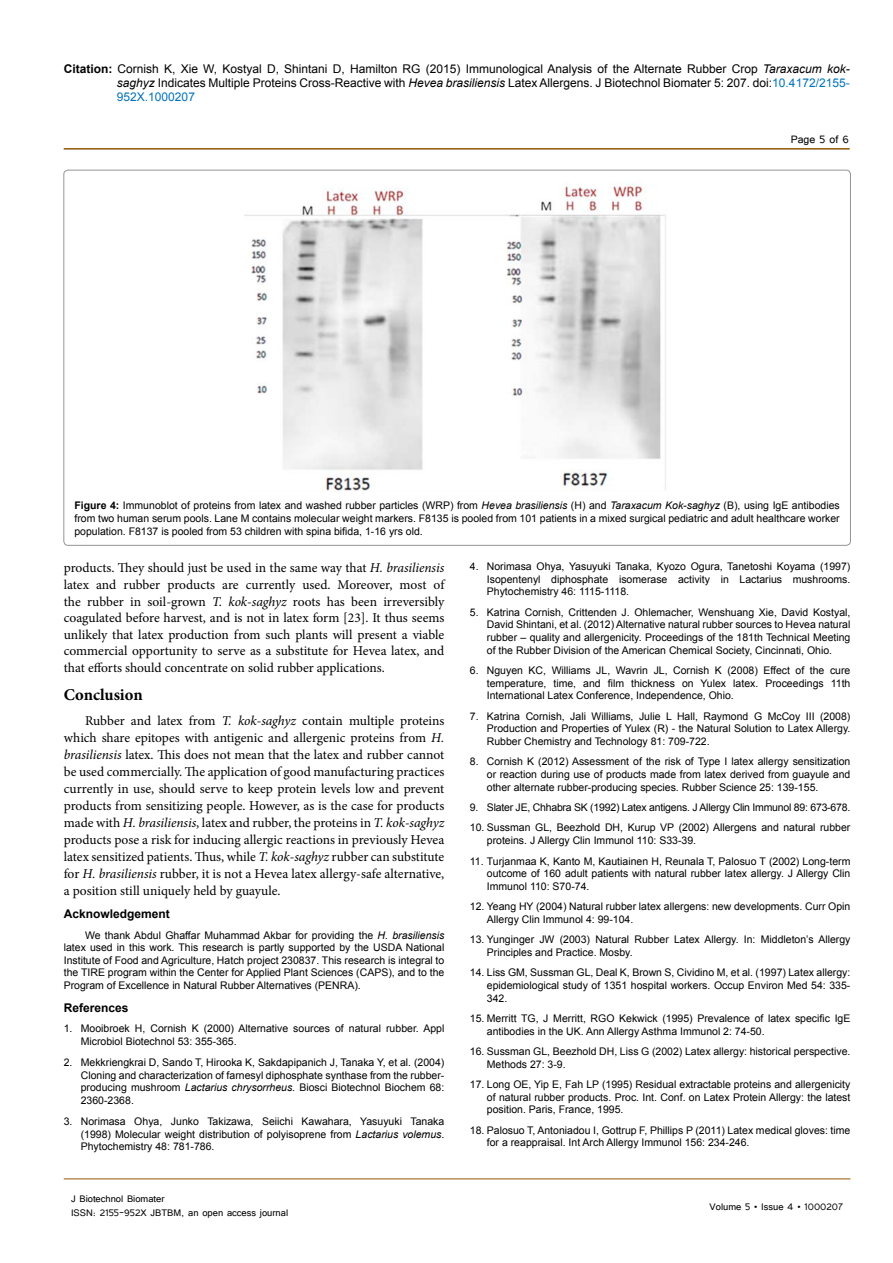
<style>
.page{position:relative;width:893px;height:1263px;background:#fff}
.page>*{position:absolute;margin:0;border:0;box-sizing:border-box;transform-origin:0 0}
.Hedding{font:700 16.5px "Minion Pro";color:#000}
.t1{font:13.5px/17px "Minion Pro";color:#000;text-align:justify}
.t2{font:13.5px "Tunga";color:#000}
.t3{font:12px/14.4px "Arial";color:#000;text-align:justify}
.t4{font:12px/14.4px "Tunga";color:#000}
.Side-Hedding{font:700 12px "Arial";color:#000}
.t5{font:10.5px/12.6px "Arial";color:#000;text-align:justify}
.t6{font:10.5px "Arial";letter-spacing:-.02em;color:#000}
.s1{font-weight:700}
.s2{font-style:italic}
.s3{color:#0072bc}
</style>
<div class="page">
<hr style="left:64px;top:148px;width:786px;height:2px;background:#905501">
<hr style="left:64px;top:1179px;width:786px;height:1px;background:#905501">
<img style="left:244px;top:184px;width:422px;height:307px">
<p class="t3" style="left:117px;top:61px;width:734px;text-indent:-53px"><span class="s1">Citation:</span> Cornish K, Xie W, Kostyal D, Shintani D, Hamilton RG (2015) Immunological Analysis of the Alternate Rubber Crop <span class="s2">Taraxacum kok&shy;saghyz</span> Indicates Multiple Proteins Cross-Reactive with <span class="s2">Hevea brasiliensis</span> Latex Allergens. J Biotechnol Biomater 5: 207. doi:<span class="s3">10.4172/2155- 952X.1000207</span></p>
<p class="t2" style="left:791px;top:131px;width:60px">Page 5 of 6</p>
<p class="t5" style="left:74px;top:500px;width:767px"><span class="s1">Figure 4:</span> Immunoblot of proteins from latex and washed rubber particles (WRP) from <span class="s2">Hevea brasiliensis</span> (H) and <span class="s2">Taraxacum Kok-saghyz</span> (B), using IgE antibodies from two human serum pools. Lane M contains molecular weight markers. F8135 is pooled from 101 patients in a mixed surgical pediatric and adult healthcare worker population. F8137 is pooled from 53 children with spina bifida, 1-16 yrs old.</p>
<p class="t1" style="left:64px;top:560px;width:382px">products. They should just be used in the same way that <span class="s2">H. brasiliensis </span>latex and rubber products are currently used. Moreover, most of the rubber in soil-grown <span class="s2">T. kok-saghyz</span> roots has been irreversibly coagulated before harvest, and is not in latex form [23]. It thus seems unlikely that latex production from such plants will present a viable commercial opportunity to serve as a substitute for Hevea latex, and that efforts should concentrate on solid rubber applications.</p>
<p class="Hedding" style="left:64px;top:683px;width:81px">Conclusion</p>
<p class="t1" style="left:64px;top:712px;width:382px;text-indent:21px">Rubber and latex from <span class="s2">T. kok-saghyz</span> contain multiple proteins which share epitopes with antigenic and allergenic proteins from <span class="s2">H. brasiliensis</span> latex. This does not mean that the latex and rubber cannot be used commercially. The application of good manufacturing practices currently in use, should serve to keep protein levels low and prevent products from sensitizing people. However, as is the case for products made with <span class="s2">H. brasiliensis</span>, latex and rubber, the proteins in <span class="s2">T. kok-saghyz </span>products pose a risk for inducing allergic reactions in previously Hevea latex sensitized patients. Thus, while <span class="s2">T. kok-saghyz</span> rubber can substitute for <span class="s2">H. brasiliensis</span> rubber, it is not a Hevea latex allergy-safe alternative, a position still uniquely held by guayule.</p>
<p class="Side-Hedding" style="left:64px;top:905px;width:108px">Acknowledgement</p>
<p class="t5" style="left:64px;top:929px;width:382px;text-indent:21px">We thank Abdul Ghaffar Muhammad Akbar for providing the <span class="s2">H. brasiliensis </span>latex used in this work. This research is partly supported by the USDA National Institute of Food and Agriculture, Hatch project 230837. This research is integral to the TIRE program within the Center for Applied Plant Sciences (CAPS), and to the Program of Excellence in Natural Rubber Alternatives (PENRA).</p>
<p class="Side-Hedding" style="left:64px;top:999px;width:66px">References</p>
<p class="t5" style="left:81px;top:1022px;width:365px;text-indent:-17px">1. Mooibroek H, Cornish K (2000) Alternative sources of natural rubber. Appl<br>Microbiol Biotechnol 53: 355-365.</p>
<p class="t5" style="left:81px;top:1056px;width:365px;text-indent:-17px">2. Mekkriengkrai D, Sando T, Hirooka K, Sakdapipanich J, Tanaka Y, et al. (2004)<br>Cloning and characterization of farnesyl diphosphate synthase from the rubber&shy;producing mushroom <span class="s2">Lactarius chrysorrheus</span>. Biosci Biotechnol Biochem 68:<br>2360-2368.</p>
<p class="t5" style="left:81px;top:1115px;width:365px;text-indent:-17px">3. Norimasa Ohya, Junko Takizawa, Seiichi Kawahara, Yasuyuki Tanaka (1998) Molecular weight distribution of polyisoprene from <span class="s2">Lactarius volemus</span>.<br>Phytochemistry 48: 781-786.</p>
<p class="t5" style="left:487px;top:560px;width:365px;text-indent:-17px">4. Norimasa Ohya, Yasuyuki Tanaka, Kyozo Ogura, Tanetoshi Koyama (1997)<br>Isopentenyl diphosphate isomerase activity in Lactarius mushrooms.<br>Phytochemistry 46: 1115-1118.</p>
<p class="t5" style="left:487px;top:606px;width:365px;text-indent:-17px">5. Katrina Cornish, Crittenden J. Ohlemacher, Wenshuang Xie, David Kostyal, David Shintani, et al. (2012) Alternative natural rubber sources to Hevea natural rubber – quality and allergenicity. Proceedings of the 181th Technical Meeting of the Rubber Division of the American Chemical Society, Cincinnati, Ohio.</p>
<p class="t5" style="left:487px;top:664px;width:365px;text-indent:-17px">6. Nguyen KC, Williams JL, Wavrin JL, Cornish K (2008) Effect of the cure temperature, time, and film thickness on Yulex latex. Proceedings 11th International Latex Conference, Independence, Ohio.</p>
<p class="t5" style="left:487px;top:710px;width:365px;text-indent:-17px">7. Katrina Cornish, Jali Williams, Julie L Hall, Raymond G McCoy III (2008)<br>Production and Properties of Yulex (R) - the Natural Solution to Latex Allergy.<br>Rubber Chemistry and Technology 81: 709-722.</p>
<p class="t5" style="left:487px;top:755px;width:365px;text-indent:-17px">8. Cornish K (2012) Assessment of the risk of Type I latex allergy sensitization or reaction during use of products made from latex derived from guayule and other alternate rubber-producing species. Rubber Science 25: 139-155.</p>
<p class="t6" style="left:470px;top:800px;width:382px">9. Slater JE, Chhabra SK (1992) Latex antigens. J Allergy Clin Immunol 89: 673-678.</p>
<p class="t5" style="left:487px;top:821px;width:365px;text-indent:-17px">10. Sussman GL, Beezhold DH, Kurup VP (2002) Allergens and natural rubber proteins. J Allergy Clin Immunol 110: S33-39.</p>
<p class="t5" style="left:487px;top:855px;width:365px;text-indent:-17px">11. Turjanmaa K, Kanto M, Kautiainen H, Reunala T, Palosuo T (2002) Long-term outcome of 160 adult patients with natural rubber latex allergy. J Allergy Clin Immunol 110: S70-74.</p>
<p class="t5" style="left:487px;top:900px;width:365px;text-indent:-17px">12. Yeang HY (2004) Natural rubber latex allergens: new developments. Curr Opin<br>Allergy Clin Immunol 4: 99-104.</p>
<p class="t5" style="left:487px;top:933px;width:365px;text-indent:-17px">13. Yunginger JW (2003) Natural Rubber Latex Allergy. In: Middleton’s Allergy<br>Principles and Practice. Mosby.</p>
<p class="t5" style="left:487px;top:966px;width:365px;text-indent:-17px">14. Liss GM, Sussman GL, Deal K, Brown S, Cividino M, et al. (1997) Latex allergy: epidemiological study of 1351 hospital workers. Occup Environ Med 54: 335- 342.</p>
<p class="t5" style="left:487px;top:1012px;width:365px;text-indent:-17px">15. Merritt TG, J Merritt, RGO Kekwick (1995) Prevalence of latex specific IgE antibodies in the UK. Ann Allergy Asthma Immunol 2: 74-50.</p>
<p class="t5" style="left:487px;top:1045px;width:365px;text-indent:-17px">16. Sussman GL, Beezhold DH, Liss G (2002) Latex allergy: historical perspective.<br>Methods 27: 3-9.</p>
<p class="t5" style="left:487px;top:1078px;width:365px;text-indent:-17px">17. Long OE, Yip E, Fah LP (1995) Residual extractable proteins and allergenicity of natural rubber products. Proc. Int. Conf. on Latex Protein Allergy: the latest position. Paris, France, 1995.</p>
<p class="t5" style="left:487px;top:1124px;width:365px;text-indent:-17px">18. Palosuo T, Antoniadou I, Gottrup F, Phillips P (2011) Latex medical gloves: time for a reappraisal. Int Arch Allergy Immunol 156: 234-246.</p>
<p class="t4" style="left:71px;top:1190px;width:219px">J Biotechnol Biomater<br>ISSN: 2155-952X JBTBM, an open access journal</p>
<p class="t4" style="left:710px;top:1199px;width:135px">Volume 5 • Issue 4 • 1000207</p>
</div>
